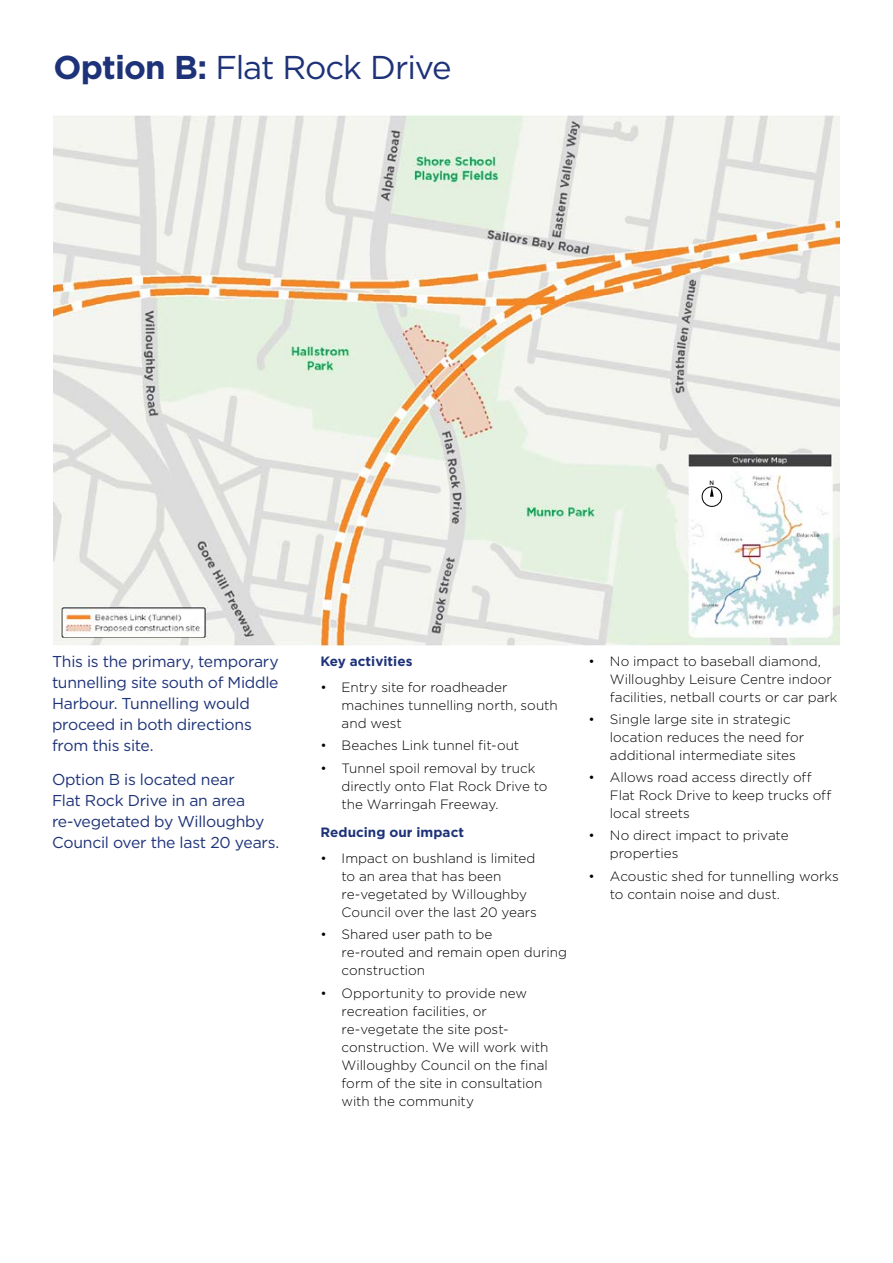
<style>
.page{position:relative;width:893px;height:1263px;background:#fff}
.page>*{position:absolute;margin:0;border:0;box-sizing:border-box;transform-origin:0 0}
.t1{font:33px "Gotham";letter-spacing:-.04em;color:#1d3278}
.t2{font:15.75px/21px "Gotham";letter-spacing:-.02em;color:#1d3278}
.t3{font:300 13.5px/18px "Gotham";color:#000}
.t4{font:700 13.5px "Gotham";letter-spacing:.005em;color:#1d3278}
.t5{font:500 6.3px "Gotham";color:#12110c;scale:.93 1}
.s1{font-weight:700}
</style>
<div class="page">
<img style="left:53px;top:116px;width:786px;height:530px">
<div style="left:702px;top:487px;width:20px;height:19px;background:#fff;border-radius:50%"></div>
<div style="left:702px;top:486px;width:20px;height:21px;border:1px solid #000;border-radius:50%"></div>
<svg style="left:710px;top:487px;width:4px;height:10px"></svg>
<h1 class="t1" style="left:53px;top:46px;width:400px"><span class="s1">Option B:</span> Flat Rock Drive</h1>
<p class="t5" style="left:710px;top:478px;width:6px">N</p>
<p class="t2" style="left:52px;top:651px;width:228px">This is the primary, temporary tunnelling site south of Middle<br>Harbour. Tunnelling would proceed in both directions from this site.</p>
<p class="t2" style="left:52px;top:769px;width:229px">Option B is located near<br>Flat Rock Drive in an area re-vegetated by Willoughby<br>Council over the last 20 years.</p>
<p class="t4" style="left:320px;top:652px;width:94px">Key activities</p>
<p class="t3" style="left:342px;top:678px;width:218px;text-indent:-21px">• Entry site for roadheader machines tunnelling north, south and west</p>
<p class="t3" style="left:320px;top:736px;width:200px">• Beaches Link tunnel fit-out</p>
<p class="t3" style="left:342px;top:758px;width:207px;text-indent:-21px">• Tunnel spoil removal by truck directly onto Flat Rock Drive to the Warringah Freeway.</p>
<p class="t4" style="left:320px;top:823px;width:145px">Reducing our impact</p>
<p class="t3" style="left:342px;top:849px;width:197px;text-indent:-21px">• Impact on bushland is limited to an area that has been re-vegetated by Willoughby<br>Council over the last 20 years</p>
<p class="t3" style="left:342px;top:925px;width:227px;text-indent:-21px">• Shared user path to be<br>re-routed and remain open during construction</p>
<p class="t3" style="left:342px;top:983px;width:208px;text-indent:-21px">• Opportunity to provide new recreation facilities, or re-vegetate the site post&shy;construction. We will work with<br>Willoughby Council on the final form of the site in consultation with the community</p>
<p class="t3" style="left:610px;top:651px;width:229px;text-indent:-21px">• No impact to baseball diamond,<br>Willoughby Leisure Centre indoor facilities, netball courts or car park</p>
<p class="t3" style="left:610px;top:710px;width:196px;text-indent:-21px">• Single large site in strategic location reduces the need for additional intermediate sites</p>
<p class="t3" style="left:610px;top:768px;width:223px;text-indent:-21px">• Allows road access directly off<br>Flat Rock Drive to keep trucks off local streets</p>
<p class="t3" style="left:610px;top:826px;width:180px;text-indent:-21px">• No direct impact to private properties</p>
<p class="t3" style="left:610px;top:866px;width:230px;text-indent:-21px">• Acoustic shed for tunnelling works to contain noise and dust.</p>
</div>
